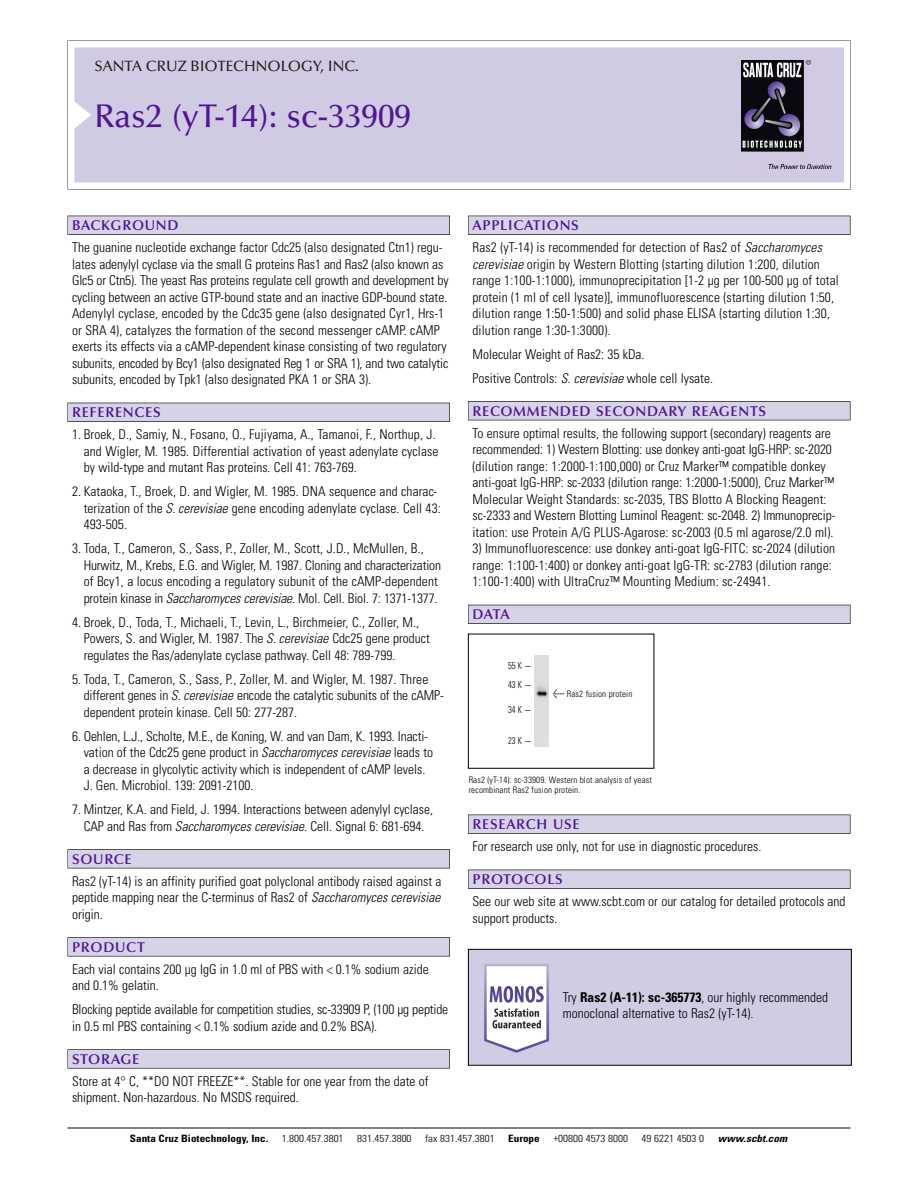
<style>
.page{position:relative;width:918px;height:1188px;background:#fff}
.page>*{position:absolute;margin:0;border:0;box-sizing:border-box;transform-origin:0 0}
.t1{font:500 33px "Optima";color:#511695}
.t2{font:500 15px "Optima";color:#231f20}
.t3{font:600 14.25px "Optima";letter-spacing:.05em;color:#511695}
.t4{font:300 condensed 13.5px/16.5px "Univers";color:#000}
.t5{font:300 condensed 10.2px "Univers";color:#000;scale:1.1 1}
.t6{font:700 condensed 10.2px "Univers";color:#000;scale:1.1 1}
.t7{font:italic 700 condensed 10.2px "Univers";letter-spacing:.005em;color:#000;scale:1.1 1}
.t8{font:300 condensed 9.75px/19.5px "Univers";letter-spacing:.12em;color:#000;scale:.87 1}
.t9{font:300 condensed 9px/10.5px "Univers";letter-spacing:.015em;color:#000}
.s1{font-style:italic}
.s2{font-family:"Meta Plus";font-weight:400;font-stretch:normal;font-size:10.5px}
.s3{font-weight:700}
</style>
<div class="page">
<svg style="left:68px;top:40px;width:783px;height:149px"></svg>
<div style="left:74px;top:47px;width:770px;height:135px;background:#d1cae3"></div>
<img style="left:741px;top:60px;width:90px;height:108px">
<div style="left:68px;top:216px;width:382px;height:19px;background:#525155"></div>
<div style="left:68px;top:216px;width:381px;height:18px;background:#d7d3e7"></div>
<div style="left:68px;top:403px;width:382px;height:19px;background:#515055"></div>
<div style="left:68px;top:403px;width:381px;height:18px;background:#d7d3e7"></div>
<div style="left:68px;top:849px;width:382px;height:19px;background:#545357"></div>
<div style="left:68px;top:850px;width:381px;height:18px;background:#d7d3e7"></div>
<div style="left:68px;top:937px;width:382px;height:19px;background:#575759"></div>
<div style="left:68px;top:938px;width:381px;height:18px;background:#d7d3e7"></div>
<svg style="left:68px;top:1049px;width:382px;height:20px"></svg>
<div style="left:68px;top:1050px;width:381px;height:18px;background:#d7d3e7"></div>
<div style="left:468px;top:216px;width:382px;height:19px;background:#525155"></div>
<div style="left:468px;top:216px;width:382px;height:18px;background:#d7d3e7"></div>
<div style="left:468px;top:401px;width:382px;height:19px;background:#525155"></div>
<div style="left:468px;top:402px;width:382px;height:18px;background:#d7d3e7"></div>
<div style="left:468px;top:605px;width:382px;height:19px;background:#525158"></div>
<div style="left:468px;top:605px;width:382px;height:18px;background:#d7d3e7"></div>
<div style="left:468px;top:815px;width:382px;height:19px;background:#545356"></div>
<div style="left:468px;top:815px;width:382px;height:18px;background:#d7d3e7"></div>
<div style="left:468px;top:870px;width:382px;height:19px;background:#525155"></div>
<div style="left:468px;top:870px;width:382px;height:18px;background:#d7d3e7"></div>
<hr style="left:68px;top:1128px;width:782px;height:1px;background:#000">
<div style="left:468px;top:634px;width:186px;height:135px;border:1px solid #000"></div>
<img style="left:535px;top:656px;width:14px;height:90px">
<img style="left:470px;top:951px;width:380px;height:113px">
<div style="left:468px;top:949px;width:384px;height:117px;border:1px solid #000"></div>
<p class="t2" style="left:94px;top:61px;width:266px">SANTA CRUZ BIOTECHNOLOGY, INC.</p>
<h1 class="t1" style="left:94px;top:103px;width:318px">Ras2 (yT-14): sc-33909</h1>
<p class="t3" style="left:72px;top:219px;width:108px">BACKGROUND</p>
<p class="t4" style="left:72px;top:240px;width:378px">The guanine nucleotide exchange factor Cdc25 (also designated Ctn1) regu&shy;lates adenylyl cyclase via the small G proteins Ras1 and Ras2 (also known as Glc5 or Ctn5). The yeast Ras proteins regulate cell growth and development by cycling between an active GTP-bound state and an inactive GDP-bound state.<br>Adenylyl cyclase, encoded by the Cdc35 gene (also designated Cyr1, Hrs-1 or SRA 4), catalyzes the formation of the second messenger cAMP. cAMP exerts its effects via a cAMP-dependent kinase consisting of two regulatory subunits, encoded by Bcy1 (also designated Reg 1 or SRA 1), and two catalytic subunits, encoded by Tpk1 (also designated PKA 1 or SRA 3).</p>
<p class="t3" style="left:72px;top:407px;width:90px">REFERENCES</p>
<p class="t4" style="left:84px;top:427px;width:356px;text-indent:-12px">1. Broek, D., Samiy, N., Fosano, O., Fujiyama, A., Tamanoi, F., Northup, J. and Wigler, M. 1985. Differential activation of yeast adenylate cyclase by wild-type and mutant Ras proteins. Cell 41: 763-769.</p>
<p class="t4" style="left:84px;top:484px;width:359px;text-indent:-12px">2. Kataoka, T., Broek, D. and Wigler, M. 1985. DNA sequence and charac&shy;terization of the <span class="s1">S. cerevisiae</span> gene encoding adenylate cyclase. Cell 43:<br>493-505.</p>
<p class="t4" style="left:84px;top:541px;width:359px;text-indent:-12px">3. Toda, T., Cameron, S., Sass, P., Zoller, M., Scott, J.D., McMullen, B., Hurwitz, M., Krebs, E.G. and Wigler, M. 1987. Cloning and characterization of Bcy1, a locus encoding a regulatory subunit of the cAMP-dependent protein kinase in <span class="s1">Saccharomyces cerevisiae</span>. Mol. Cell. Biol. 7: 1371-1377.</p>
<p class="t4" style="left:84px;top:615px;width:348px;text-indent:-12px">4. Broek, D., Toda, T., Michaeli, T., Levin, L., Birchmeier, C., Zoller, M.,<br>Powers, S. and Wigler, M. 1987. The <span class="s1">S. cerevisiae</span> Cdc25 gene product regulates the Ras/adenylate cyclase pathway. Cell 48: 789-799.</p>
<p class="t4" style="left:84px;top:672px;width:362px;text-indent:-12px">5. Toda, T., Cameron, S., Sass, P., Zoller, M. and Wigler, M. 1987. Three different genes in <span class="s1">S. cerevisiae</span> encode the catalytic subunits of the cAMP&shy;dependent protein kinase. Cell 50: 277-287.</p>
<p class="t4" style="left:84px;top:729px;width:351px;text-indent:-12px">6. Oehlen, L.J., Scholte, M.E., de Koning, W. and van Dam, K. 1993. Inacti&shy;vation of the Cdc25 gene product in <span class="s1">Saccharomyces cerevisiae</span> leads to a decrease in glycolytic activity which is independent of cAMP levels.<br>J. Gen. Microbiol. 139: 2091-2100.</p>
<p class="t4" style="left:72px;top:802px;width:363px;text-align:center">7. Mintzer, K.A. and Field, J. 1994. Interactions between adenylyl cyclase,<br>CAP and Ras from <span class="s1">Saccharomyces cerevisiae</span>. Cell. Signal 6: 681-694.</p>
<p class="t3" style="left:72px;top:853px;width:61px">SOURCE</p>
<p class="t4" style="left:72px;top:874px;width:371px;text-align:justify">Ras2 (yT-14) is an affinity purified goat polyclonal antibody raised against a peptide mapping near the C-terminus of Ras2 of <span class="s1">Saccharomyces cerevisiae </span>origin.</p>
<p class="t3" style="left:72px;top:941px;width:74px">PRODUCT</p>
<p class="t4" style="left:72px;top:962px;width:358px">Each vial contains 200 µg IgG in 1.0 ml of PBS with &lt; 0.1% sodium azide and 0.1% gelatin.</p>
<p class="t4" style="left:72px;top:1002px;width:378px">Blocking peptide available for competition studies, sc-33909 P, (100 µg peptide in 0.5 ml PBS containing &lt; 0.1% sodium azide and 0.2% BSA).</p>
<p class="t3" style="left:72px;top:1053px;width:69px">STORAGE</p>
<p class="t4" style="left:72px;top:1074px;width:358px">Store at 4° C, **DO NOT FREEZE**. Stable for one year from the date of shipment. Non-hazardous. No MSDS required.</p>
<p class="t3" style="left:473px;top:219px;width:108px">APPLICATIONS</p>
<p class="t4" style="left:473px;top:240px;width:368px">Ras2 (yT-14) is recommended for detection of Ras2 of <span class="s1">Saccharomyces cerevisiae</span> origin by Western Blotting (starting dilution 1:200, dilution range 1:100-1:1000), immunoprecipitation [1-2 µg per 100-500 µg of total protein (1 ml of cell lysate)], immunofluorescence (starting dilution 1:50, dilution range 1:50-1:500) and solid phase ELISA (starting dilution 1:30, dilution range 1:30-1:3000).</p>
<p class="t4" style="left:473px;top:343px;width:242px;line-height:24px">Molecular Weight of Ras2: 35 kDa.<br>Positive Controls: <span class="s1">S. cerevisiae</span> whole cell lysate.</p>
<p class="t3" style="left:473px;top:405px;width:295px">RECOMMENDED SECONDARY REAGENTS</p>
<p class="t4" style="left:473px;top:426px;width:364px">To ensure optimal results, the following support (secondary) reagents are recommended: 1) Western Blotting: use donkey anti-goat IgG-HRP: sc-2020 (dilution range: 1:2000-1:100,000) or Cruz Marker™ compatible donkey anti-goat IgG-HRP: sc-2033 (dilution range: 1:2000-1:5000), Cruz Marker™ Molecular Weight Standards: sc-2035, TBS Blotto A Blocking Reagent: sc-2333 and Western Blotting Luminol Reagent: sc-2048. 2) Immunoprecip&shy;itation: use Protein A/G PLUS-Agarose: sc-2003 (0.5 ml agarose/2.0 ml).</p>
<p class="t4" style="left:473px;top:541px;width:364px">3) Immunofluorescence: use donkey anti-goat IgG-FITC: sc-2024 (dilution range: 1:100-1:400) or donkey anti-goat IgG-TR: sc-2783 (dilution range:<br>1:100-1:400) with UltraCruz™ Mounting Medium: sc-24941.</p>
<p class="t3" style="left:473px;top:609px;width:39px">DATA</p>
<p class="t8" style="left:508px;top:657px;width:29px">55K-<br>43K-</p>
<p class="t8" style="left:508px;top:701px;width:29px">34K-</p>
<p class="t8" style="left:508px;top:731px;width:29px">23K-</p>
<p class="t9" style="left:553px;top:690px;width:81px"><span class="s2">&lt;</span> Ras2 fusion protein</p>
<p class="t9" style="left:469px;top:775px;width:185px">Ras2 (yT-14): sc-33909. Western blot analysis of yeast recombinant Ras2 fusion protein.</p>
<p class="t3" style="left:473px;top:818px;width:109px">RESEARCH USE</p>
<p class="t4" style="left:473px;top:839px;width:290px">For research use only, not for use in diagnostic procedures.</p>
<p class="t3" style="left:473px;top:873px;width:92px">PROTOCOLS</p>
<p class="t4" style="left:473px;top:894px;width:375px">See our web site at www.scbt.com or our catalog for detailed protocols and support products.</p>
<p class="t4" style="left:563px;top:990px;width:267px">Try <span class="s3">Ras2 (A-11): sc-365773</span>, our highly recommended monoclonal alternative to Ras2 (yT-14).</p>
<p class="t6" style="left:130px;top:1135px;width:127px">Santa Cruz Biotechnology, Inc.</p>
<p class="t5" style="left:282px;top:1135px;width:58px">1.800.457.3801</p>
<p class="t5" style="left:357px;top:1135px;width:51px">831.457.3800</p>
<p class="t5" style="left:425px;top:1135px;width:65px">fax 831.457.3801</p>
<p class="t6" style="left:508px;top:1135px;width:30px">Europe</p>
<p class="t5" style="left:553px;top:1135px;width:69px">+00800 4573 8000</p>
<p class="t5" style="left:642px;top:1135px;width:58px">49 6221 4503 0</p>
<p class="t7" style="left:718px;top:1135px;width:64px">www.scbt.com</p>
</div>
